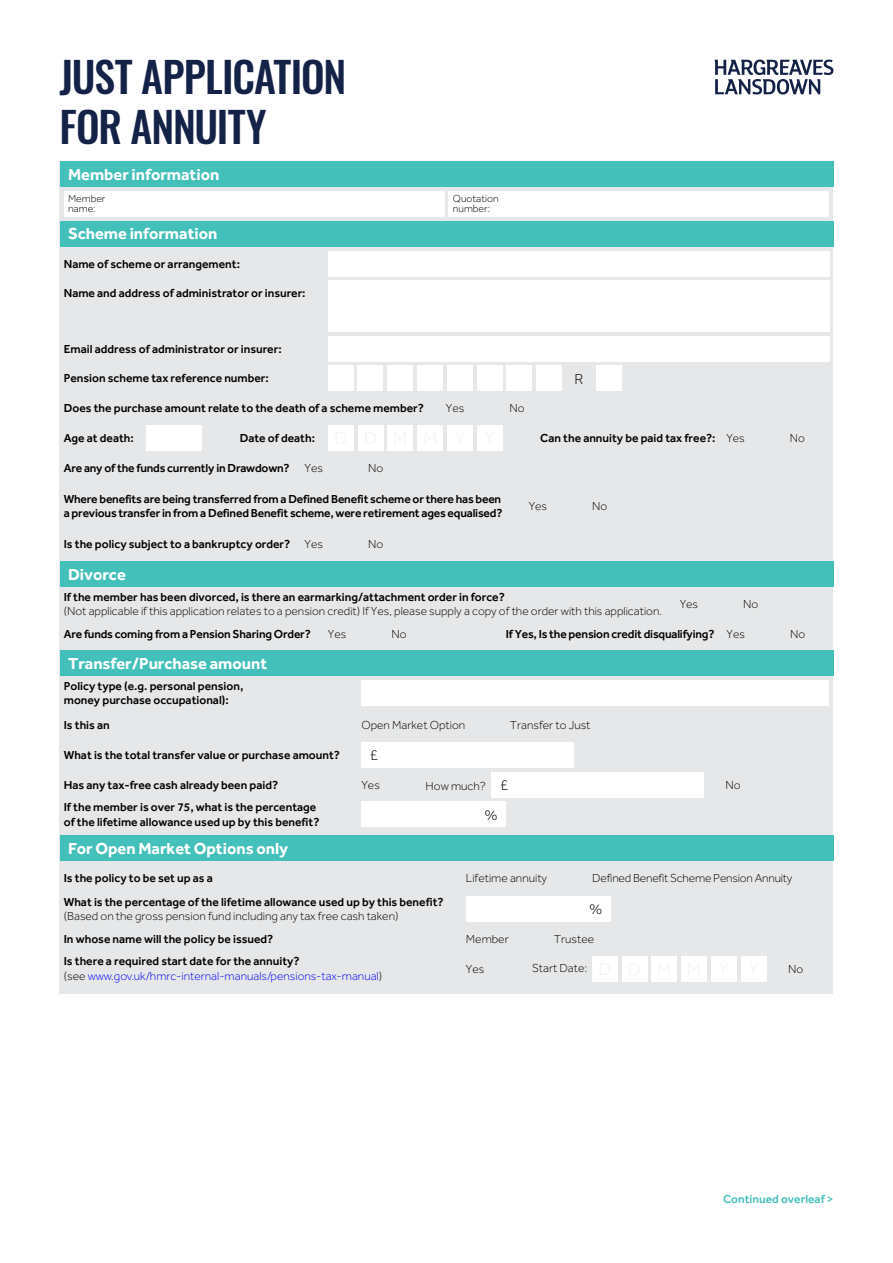
<style>
.page{position:relative;width:893px;height:1263px;background:#fff}
.page>*{position:absolute;margin:0;border:0;box-sizing:border-box;transform-origin:0 0}
.t1{font:500 42px/50.4px "Oswald";letter-spacing:-.025em;color:#132246}
.t2{font:700 16.5px "Effra";color:#fff}
.t3{font:300 15px "Effra";color:#000}
.t4{font:500 12px/14.4px "Effra";color:#000}
.t5{font:300 12px "Effra";color:#000}
.t6{font:300 12px "Effra";color:#00f}
.t7{font:500 12px "Effra";color:#43c0b9}
.t8{font:300 10.5px/10.5px "Effra";color:#000}
.s1{font-weight:300;font-size:18px;color:#f1f1f2}
.s2{font-weight:300}
.s3{font-size:15px}
.s4{color:#000}
.s5{font-size:18px;color:#f1f1f2}
</style>
<div class="page">
<svg style="left:714px;top:60px;width:119px;height:35px"></svg>
<div style="left:60px;top:162px;width:773px;height:832px;background:#e6e7e8"></div>
<div style="left:60px;top:162px;width:773px;height:25px;background:#43c0b9"></div>
<div style="left:60px;top:221px;width:773px;height:26px;background:#43c0b9"></div>
<div style="left:64px;top:191px;width:380px;height:26px;background:#fff"></div>
<div style="left:449px;top:191px;width:380px;height:26px;background:#fff"></div>
<div style="left:328px;top:251px;width:501px;height:25px;background:#fff"></div>
<div style="left:328px;top:281px;width:501px;height:51px;background:#fff"></div>
<div style="left:328px;top:336px;width:501px;height:25px;background:#fff"></div>
<div style="left:328px;top:366px;width:25px;height:25px;background:#fff"></div>
<div style="left:387px;top:366px;width:26px;height:25px;background:#fff"></div>
<div style="left:447px;top:366px;width:25px;height:25px;background:#fff"></div>
<div style="left:507px;top:366px;width:25px;height:25px;background:#fff"></div>
<div style="left:358px;top:366px;width:25px;height:25px;background:#fff"></div>
<div style="left:417px;top:366px;width:26px;height:25px;background:#fff"></div>
<div style="left:477px;top:366px;width:25px;height:25px;background:#fff"></div>
<div style="left:536px;top:366px;width:26px;height:25px;background:#fff"></div>
<div style="left:596px;top:366px;width:25px;height:25px;background:#fff"></div>
<div style="left:328px;top:425px;width:25px;height:26px;background:#fff"></div>
<div style="left:387px;top:425px;width:26px;height:26px;background:#fff"></div>
<div style="left:447px;top:425px;width:26px;height:26px;background:#fff"></div>
<div style="left:358px;top:425px;width:25px;height:26px;background:#fff"></div>
<div style="left:417px;top:425px;width:26px;height:26px;background:#fff"></div>
<div style="left:477px;top:425px;width:25px;height:26px;background:#fff"></div>
<div style="left:146px;top:425px;width:56px;height:26px;background:#fff"></div>
<div style="left:60px;top:561px;width:773px;height:26px;background:#43c0b9"></div>
<div style="left:361px;top:680px;width:468px;height:26px;background:#fff"></div>
<div style="left:60px;top:651px;width:773px;height:25px;background:#43c0b9"></div>
<div style="left:60px;top:836px;width:773px;height:25px;background:#43c0b9"></div>
<div style="left:592px;top:956px;width:25px;height:25px;background:#fff"></div>
<div style="left:651px;top:956px;width:26px;height:25px;background:#fff"></div>
<div style="left:711px;top:956px;width:25px;height:25px;background:#fff"></div>
<div style="left:622px;top:956px;width:25px;height:25px;background:#fff"></div>
<div style="left:681px;top:956px;width:26px;height:25px;background:#fff"></div>
<div style="left:741px;top:956px;width:25px;height:25px;background:#fff"></div>
<div style="left:466px;top:896px;width:144px;height:26px;background:#fff"></div>
<div style="left:361px;top:801px;width:145px;height:26px;background:#fff"></div>
<div style="left:361px;top:742px;width:213px;height:25px;background:#fff"></div>
<div style="left:492px;top:772px;width:212px;height:25px;background:#fff"></div>
<h1 class="t1" style="left:60px;top:54px;width:288px">JUST APPLICATION<br>FOR ANNUITY</h1>
<h2 class="t2" style="left:68px;top:164px;width:153px">Member information</h2>
<p class="t8" style="left:68px;top:193px;width:39px">Member name:</p>
<p class="t8" style="left:453px;top:193px;width:47px">Quotation number:</p>
<h2 class="t2" style="left:68px;top:224px;width:151px">Scheme information</h2>
<p class="t4" style="left:64px;top:256px;width:178px">Name of scheme or arrangement:</p>
<p class="t4" style="left:64px;top:286px;width:243px">Name and address of administrator or insurer:</p>
<p class="t4" style="left:64px;top:341px;width:219px">Email address of administrator or insurer:</p>
<p class="t4" style="left:64px;top:371px;width:207px">Pension scheme tax reference number:</p>
<p class="t4" style="left:64px;top:401px;width:362px">Does the purchase amount relate to the death of a scheme member?</p>
<p class="t5" style="left:446px;top:402px;width:20px">Yes</p>
<p class="t4" style="left:64px;top:431px;width:72px">Age at death:</p>
<p class="t4" style="left:240px;top:431px;width:256px">Date of death: <span class="s1">D D M M Y Y</span></p>
<p class="t4" style="left:64px;top:460px;width:227px">Are any of the funds currently in Drawdown?</p>
<p class="t5" style="left:305px;top:461px;width:20px">Yes</p>
<p class="t5" style="left:368px;top:461px;width:17px">No</p>
<p class="t5" style="left:509px;top:402px;width:17px">No</p>
<p class="t3" style="left:574px;top:370px;width:10px">R</p>
<p class="t4" style="left:540px;top:431px;width:206px">Can the annuity be paid tax free?: <span class="s2">Yes</span></p>
<p class="t5" style="left:790px;top:431px;width:17px">No</p>
<p class="t4" style="left:64px;top:491px;width:440px">Where benefits are being transferred from a Defined Benefit scheme or there has been a previous transfer in from a Defined Benefit scheme, were retirement ages equalised?</p>
<p class="t5" style="left:529px;top:499px;width:20px">Yes</p>
<p class="t5" style="left:592px;top:499px;width:17px">No</p>
<p class="t4" style="left:64px;top:537px;width:228px">Is the policy subject to a bankruptcy order?</p>
<p class="t5" style="left:305px;top:538px;width:20px">Yes</p>
<p class="t5" style="left:368px;top:538px;width:17px">No</p>
<h2 class="t2" style="left:68px;top:564px;width:59px">Divorce</h2>
<p class="t4" style="left:64px;top:589px;width:443px">If the member has been divorced, is there an earmarking/attachment order in force?</p>
<p class="t5" style="left:64px;top:604px;width:600px">(Not applicable if this application relates to a pension credit) If Yes, please supply a copy of the order with this application.</p>
<p class="t5" style="left:680px;top:597px;width:20px">Yes</p>
<p class="t5" style="left:743px;top:597px;width:17px">No</p>
<p class="t4" style="left:64px;top:626px;width:249px">Are funds coming from a Pension Sharing Order?</p>
<p class="t4" style="left:506px;top:626px;width:210px">If Yes, Is the pension credit disqualifying?</p>
<p class="t5" style="left:328px;top:627px;width:20px">Yes</p>
<p class="t5" style="left:391px;top:627px;width:17px">No</p>
<p class="t5" style="left:727px;top:627px;width:20px">Yes</p>
<p class="t5" style="left:790px;top:627px;width:17px">No</p>
<h2 class="t2" style="left:68px;top:653px;width:201px">Transfer/Purchase amount</h2>
<p class="t4" style="left:64px;top:678px;width:181px">Policy type (e.g. personal pension, money purchase occupational):</p>
<p class="t4" style="left:64px;top:718px;width:48px">Is this an</p>
<p class="t5" style="left:361px;top:718px;width:105px">Open Market Option</p>
<p class="t5" style="left:510px;top:718px;width:82px">Transfer to Just</p>
<p class="t4" style="left:64px;top:747px;width:278px">What is the total transfer value or purchase amount?</p>
<p class="t3" style="left:370px;top:747px;width:10px">£</p>
<p class="t5" style="left:426px;top:779px;width:84px">How much? <span class="s3">£</span></p>
<p class="t4" style="left:64px;top:777px;width:216px">Has any tax-free cash already been paid?</p>
<p class="t5" style="left:361px;top:778px;width:20px">Yes</p>
<p class="t5" style="left:725px;top:778px;width:17px">No</p>
<p class="t4" style="left:64px;top:800px;width:257px">If the member is over 75, what is the percentage of the lifetime allowance used up by this benefit?</p>
<h2 class="t2" style="left:68px;top:838px;width:222px">For Open Market Options only</h2>
<p class="t4" style="left:64px;top:866px;width:381px;line-height:23.7px">Is the policy to be set up as a<br>What is the percentage of the lifetime allowance used up by this benefit?</p>
<p class="t5" style="left:64px;top:909px;width:336px">(Based on the gross pension fund including any tax free cash taken)</p>
<p class="t4" style="left:64px;top:927px;width:237px;line-height:22.5px">In whose name will the policy be issued?<br>Is there a required start date for the annuity?</p>
<p class="t6" style="left:64px;top:969px;width:320px"><span class="s4">(see</span> www.gov.uk/hmrc-internal-manuals/pensions-tax-manual<span class="s4">)</span></p>
<p class="t3" style="left:485px;top:806px;width:14px">%</p>
<p class="t5" style="left:466px;top:871px;width:83px">Lifetime annuity</p>
<p class="t5" style="left:592px;top:871px;width:202px">Defined Benefit Scheme Pension Annuity</p>
<p class="t3" style="left:589px;top:901px;width:14px">%</p>
<p class="t5" style="left:466px;top:932px;width:44px">Member</p>
<p class="t5" style="left:554px;top:932px;width:42px">Trustee</p>
<p class="t5" style="left:466px;top:962px;width:20px">Yes</p>
<p class="t5" style="left:532px;top:961px;width:228px">Start Date: <span class="s5">D D M M Y Y</span></p>
<p class="t5" style="left:788px;top:962px;width:17px">No</p>
<p class="t7" style="left:723px;top:1192px;width:112px">Continued overleaf &gt;</p>
</div>
